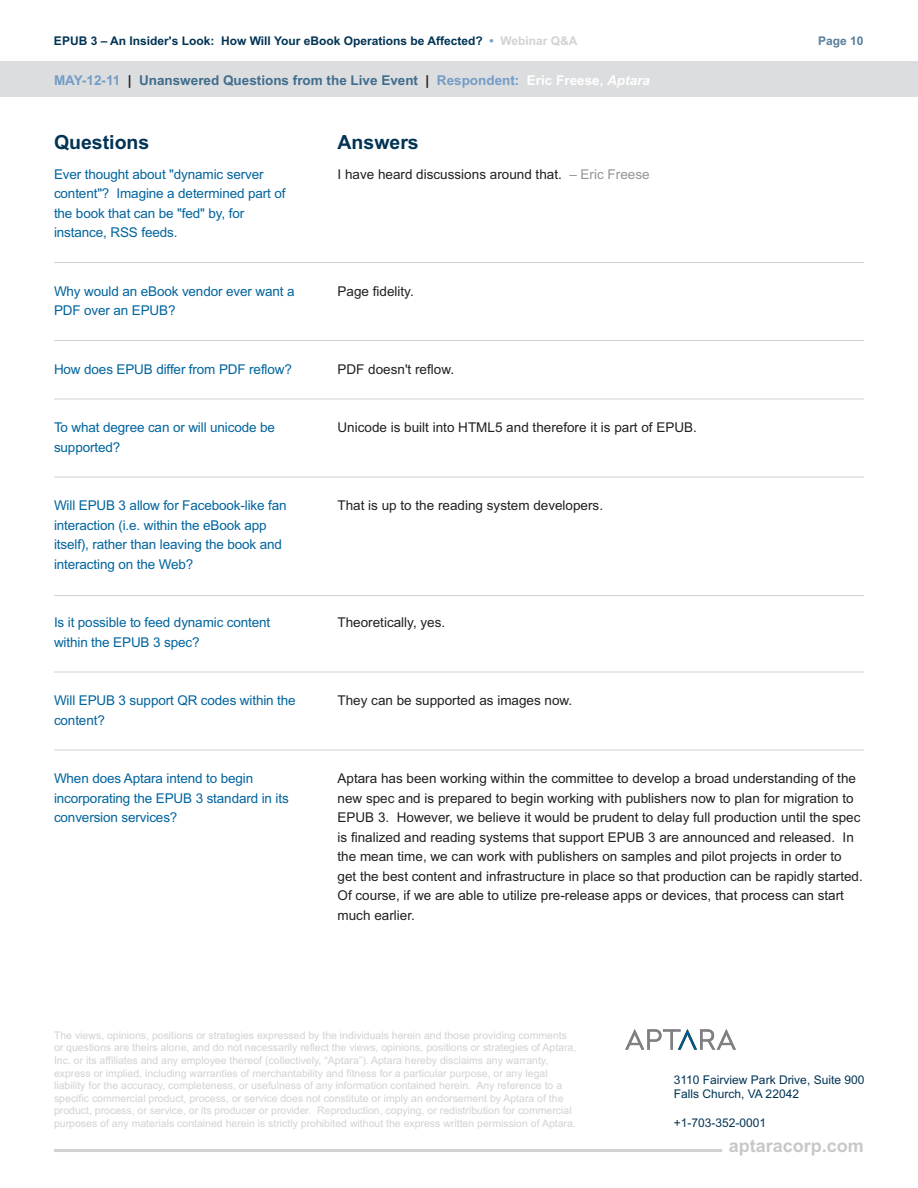
<style>
.page{position:relative;width:918px;height:1188px;background:#fff}
.page>*{position:absolute;margin:0;border:0;box-sizing:border-box;transform-origin:0 0}
.t1{font:700 19.5px "Arial";color:#003354}
.t2{font:700 18px "Arial";color:#c7c8ca}
.t3{font:13.5px/19.5px "Arial";color:#231f20}
.t4{font:13.5px/19.5px "Arial";letter-spacing:-.01em;color:#00649e}
.t5{font:700 13.5px "Arial";color:#406d8c}
.t6{font:700 12px "Arial";color:#003354}
.t7{font:12px/14.4px "Arial";color:#003354}
.t8{font:700 12px "Arial";color:#587e9b}
.t9{font:10.5px/12.6px "Arial";color:#d1d2d4}
.s1{color:#739dc6}
.s2{color:#d1d2d4}
.s3{color:#231f20}
.s4{color:#fff}
.s5{font-style:italic;color:#fff}
.s6{color:#939598}
</style>
<div class="page">
<hr style="left:54px;top:1149px;width:668px;height:3px;background:#d1d2d4">
<hr style="left:54px;top:262px;width:810px;height:1px;background:#d1d2d4">
<hr style="left:54px;top:340px;width:810px;height:1px;background:#d1d2d4">
<hr style="left:54px;top:399px;width:810px;height:1px;background:#d1d2d4">
<hr style="left:54px;top:477px;width:810px;height:1px;background:#d1d2d4">
<hr style="left:54px;top:595px;width:810px;height:1px;background:#d1d2d4">
<hr style="left:54px;top:672px;width:810px;height:1px;background:#d1d2d4">
<hr style="left:54px;top:750px;width:810px;height:1px;background:#d1d2d4">
<div style="left:0;top:61px;width:918px;height:36px;background:#dcdddf"></div>
<svg style="left:625px;top:1029px;width:111px;height:21px"></svg>
<p class="t6" style="left:54px;top:34px;width:525px">EPUB 3 – An Insider's Look: How Will Your eBook Operations be Affected? <span class="s1">•</span> <span class="s2">Webinar Q&amp;A</span></p>
<p class="t8" style="left:818px;top:34px;width:47px">Page 10</p>
<p class="t5" style="left:54px;top:73px;width:597px"><span class="s1">MAY-12-11</span> <span class="s3">|</span> Unanswered Questions from the Live Event <span class="s3">|</span> <span class="s1">Respondent:</span> <span class="s4">Eric Freese,</span> <span class="s5">Aptara</span></p>
<h1 class="t1" style="left:54px;top:131px;width:97px">Questions</h1>
<h1 class="t1" style="left:337px;top:131px;width:83px">Answers</h1>
<p class="t4" style="left:54px;top:164px;width:233px">Ever thought about "dynamic server content"? Imagine a determined part of the book that can be "fed" by, for instance, RSS feeds.</p>
<p class="t3" style="left:338px;top:164px;width:314px">I have heard discussions around that. <span class="s6">– Eric Freese</span></p>
<p class="t4" style="left:54px;top:281px;width:242px">Why would an eBook vendor ever want a<br>PDF over an EPUB?</p>
<p class="t3" style="left:338px;top:281px;width:78px">Page fidelity.</p>
<p class="t4" style="left:54px;top:359px;width:239px">How does EPUB differ from PDF reflow?</p>
<p class="t3" style="left:338px;top:359px;width:118px">PDF doesn't reflow.</p>
<p class="t4" style="left:54px;top:418px;width:223px">To what degree can or will unicode be supported?</p>
<p class="t3" style="left:338px;top:418px;width:361px">Unicode is built into HTML5 and therefore it is part of EPUB.</p>
<p class="t4" style="left:54px;top:496px;width:234px">Will EPUB 3 allow for Facebook-like fan interaction (i.e. within the eBook app itself), rather than leaving the book and interacting on the Web?</p>
<p class="t3" style="left:338px;top:496px;width:267px">That is up to the reading system developers.</p>
<p class="t4" style="left:54px;top:613px;width:218px">Is it possible to feed dynamic content within the EPUB 3 spec?</p>
<p class="t3" style="left:338px;top:613px;width:109px">Theoretically, yes.</p>
<p class="t4" style="left:54px;top:691px;width:243px">Will EPUB 3 support QR codes within the content?</p>
<p class="t3" style="left:338px;top:691px;width:236px">They can be supported as images now.</p>
<p class="t4" style="left:54px;top:769px;width:236px">When does Aptara intend to begin incorporating the EPUB 3 standard in its conversion services?</p>
<p class="t3" style="left:338px;top:769px;width:527px">Aptara has been working within the committee to develop a broad understanding of the new spec and is prepared to begin working with publishers now to plan for migration to EPUB 3. However, we believe it would be prudent to delay full production until the spec is finalized and reading systems that support EPUB 3 are announced and released. In the mean time, we can work with publishers on samples and pilot projects in order to get the best content and infrastructure in place so that production can be rapidly started.<br>Of course, if we are able to utilize pre-release apps or devices, that process can start much earlier.</p>
<p class="t9" style="left:54px;top:1029px;width:524px">The views, opinions, positions or strategies expressed by the individuals herein and those providing comments or questions are theirs alone, and do not necessarily reflect the views, opinions, positions or strategies of Aptara, Inc. or its affiliates and any employee thereof (collectively, “Aptara”). Aptara hereby disclaims any warranty, express or implied, including warranties of merchantability and fitness for a particular purpose, or any legal liability for the accuracy, completeness, or usefulness of any information contained herein. Any reference to a specific commercial product, process, or service does not constitute or imply an endorsement by Aptara of the product, process, or service, or its producer or provider. Reproduction, copying, or redistribution for commercial purposes of any materials contained herein is strictly prohibited without the express written permission of Aptara.</p>
<p class="t7" style="left:674px;top:1072px;width:192px">3110 Fairview Park Drive, Suite 900<br>Falls Church, VA 22042</p>
<p class="t7" style="left:674px;top:1116px;width:94px">+1-703-352-0001</p>
<h2 class="t2" style="left:729px;top:1135px;width:137px">aptaracorp.com</h2>
</div>
